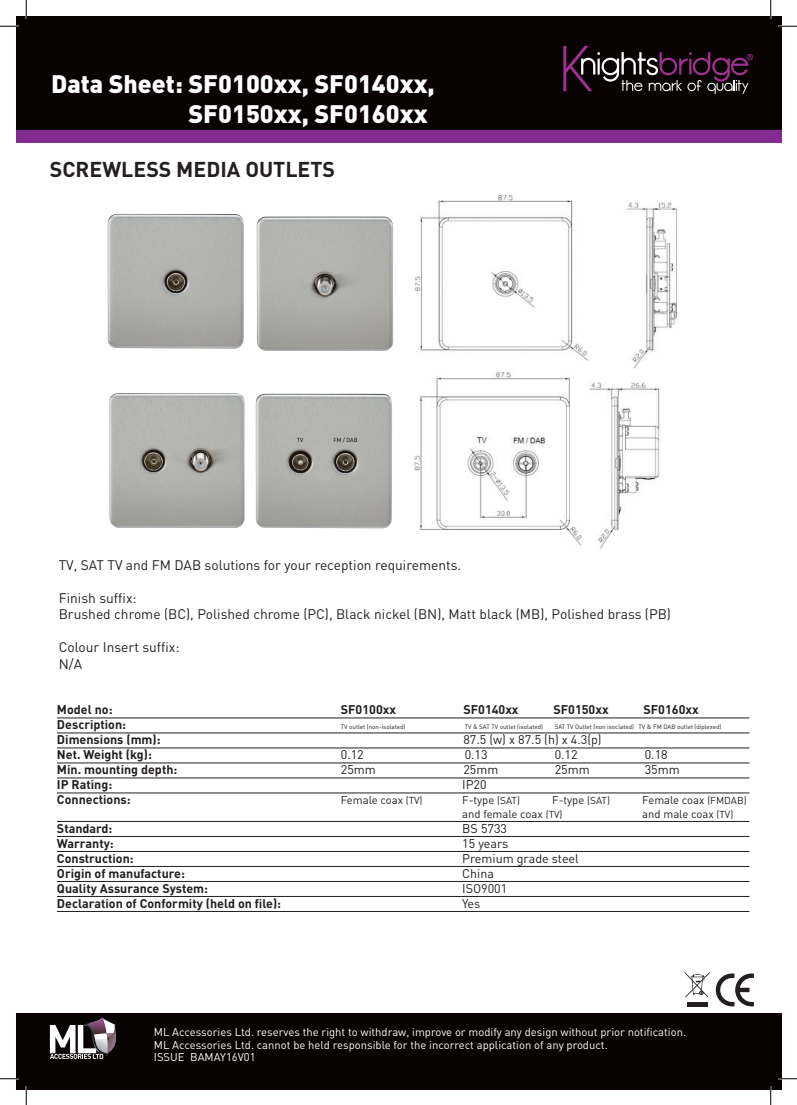
<style>
.page{position:relative;width:797px;height:1105px;background:#fff}
.page>*{position:absolute;margin:0;border:0;box-sizing:border-box;transform-origin:0 0}
.t1{font:900 25px/30px "DIN";color:#fff;text-align:right}
.t2{font:700 21.25px "DIN";color:#231f20}
.t3{font:13.75px/16.5px "DIN";color:#231f20}
.t4{font:700 12.5px "DIN";color:#231f20}
.t5{font:12.5px "DIN";color:#231f20}
.t6{font:11.25px/12.5px "DIN";color:#fff}
.t7{font:11.25px "DIN";color:#231f20}
.t8{font:6.25px "DIN";color:#231f20}
.s1{font-size:10px}
</style>
<div class="page">
<div style="left:16px;top:16px;width:765px;height:114px;background:#080302"></div>
<div style="left:16px;top:130px;width:765px;height:13px;background:#832b91"></div>
<svg style="left:563px;top:46px;width:190px;height:48px"></svg>
<div style="left:16px;top:1013px;width:765px;height:76px;background:#080302"></div>
<svg style="left:50px;top:1017px;width:66px;height:42px"></svg>
<div style="left:686px;top:1002px;width:21px;height:5px;background:#231f20"></div>
<svg style="left:684px;top:972px;width:70px;height:34px"></svg>
<hr style="left:57px;top:718px;width:692px;height:1px;background:#231f20">
<hr style="left:57px;top:733px;width:692px;height:1px;background:#231f20">
<hr style="left:57px;top:748px;width:692px;height:1px;background:#231f20">
<hr style="left:57px;top:763px;width:692px;height:1px;background:#231f20">
<hr style="left:57px;top:778px;width:692px;height:1px;background:#231f20">
<hr style="left:57px;top:793px;width:692px;height:1px;background:#231f20">
<hr style="left:57px;top:821px;width:692px;height:1px;background:#231f20">
<hr style="left:57px;top:836px;width:692px;height:1px;background:#231f20">
<hr style="left:57px;top:851px;width:692px;height:1px;background:#231f20">
<hr style="left:57px;top:866px;width:692px;height:1px;background:#231f20">
<hr style="left:57px;top:881px;width:692px;height:1px;background:#231f20">
<hr style="left:57px;top:896px;width:692px;height:1px;background:#231f20">
<hr style="left:57px;top:911px;width:692px;height:1px;background:#231f20">
<img style="left:414px;top:194px;width:263px;height:175px">
<img style="left:414px;top:372px;width:246px;height:177px">
<img style="left:108px;top:214px;width:136px;height:135px">
<img style="left:109px;top:393px;width:136px;height:135px">
<img style="left:256px;top:217px;width:137px;height:134px">
<img style="left:256px;top:394px;width:136px;height:134px">
<svg style="left:0;top:25px;width:19px;height:2px"></svg>
<svg style="left:778px;top:25px;width:19px;height:2px"></svg>
<svg style="left:0;top:1078px;width:19px;height:1px"></svg>
<svg style="left:778px;top:1078px;width:19px;height:1px"></svg>
<svg style="left:25px;top:0;width:2px;height:19px"></svg>
<svg style="left:25px;top:1086px;width:2px;height:19px"></svg>
<svg style="left:770px;top:0;width:1px;height:19px"></svg>
<svg style="left:770px;top:1086px;width:1px;height:19px"></svg>
<h1 class="t1" style="left:51px;top:67px;width:385px">Data Sheet: SF0100xx, SF0140xx,<br>SF0150xx, SF0160xx</h1>
<h2 class="t2" style="left:50px;top:155px;width:287px">SCREWLESS MEDIA OUTLETS</h2>
<p class="t3" style="left:59px;top:556px;width:404px">TV, SAT TV and FM DAB solutions for your reception requirements.</p>
<p class="t3" style="left:59px;top:589px;width:613px">Finish suffix:<br>Brushed chrome (BC), Polished chrome (PC), Black nickel (BN), Matt black (MB), Polished brass (PB)</p>
<p class="t3" style="left:59px;top:639px;width:122px">Colour Insert suffix:<br>N/A</p>
<p class="t4" style="left:57px;top:701px;width:57px">Model no:</p>
<p class="t4" style="left:341px;top:701px;width:57px">SF0100xx</p>
<p class="t4" style="left:463px;top:701px;width:57px">SF0140xx</p>
<p class="t4" style="left:553px;top:701px;width:57px">SF0150xx</p>
<p class="t4" style="left:643px;top:701px;width:57px">SF0160xx</p>
<p class="t4" style="left:57px;top:716px;width:71px">Description:</p>
<p class="t8" style="left:341px;top:723px;width:66px">TV outlet (non-isolated)</p>
<p class="t8" style="left:464px;top:723px;width:80px">TV &amp; SAT TV outlet (isolated)</p>
<p class="t8" style="left:554px;top:723px;width:168px">SAT TV Outlet (non isoclated) TV &amp; FM DAB outlet (diplexed)</p>
<p class="t4" style="left:57px;top:731px;width:105px">Dimensions (mm):</p>
<p class="t5" style="left:463px;top:732px;width:140px">87.5 (w) x 87.5 (h) x 4.3(p)</p>
<p class="t4" style="left:57px;top:746px;width:96px">Net. Weight (kg):</p>
<p class="t5" style="left:341px;top:747px;width:24px">0.12</p>
<p class="t5" style="left:464px;top:747px;width:24px">0.13</p>
<p class="t5" style="left:554px;top:747px;width:24px">0.12</p>
<p class="t5" style="left:644px;top:747px;width:24px">0.18</p>
<p class="t4" style="left:57px;top:761px;width:122px">Min. mounting depth:</p>
<p class="t5" style="left:341px;top:762px;width:37px">25mm</p>
<p class="t5" style="left:463px;top:762px;width:37px">25mm</p>
<p class="t5" style="left:554px;top:762px;width:37px">25mm</p>
<p class="t5" style="left:644px;top:762px;width:37px">35mm</p>
<p class="t4" style="left:57px;top:776px;width:57px">IP Rating:</p>
<p class="t5" style="left:462px;top:777px;width:26px">IP20</p>
<p class="t4" style="left:57px;top:791px;width:75px">Connections:</p>
<p class="t7" style="left:341px;top:793px;width:83px">Female coax <span class="s1">(TV)</span></p>
<p class="t7" style="left:462px;top:793px;width:59px">F-type <span class="s1">(SAT)</span></p>
<p class="t7" style="left:552px;top:793px;width:59px">F-type <span class="s1">(SAT)</span></p>
<p class="t7" style="left:642px;top:793px;width:106px">Female coax <span class="s1">(FMDAB)</span></p>
<p class="t7" style="left:462px;top:806px;width:102px">and female coax <span class="s1">(TV)</span></p>
<p class="t7" style="left:642px;top:806px;width:93px">and male coax <span class="s1">(TV)</span></p>
<p class="t4" style="left:57px;top:820px;width:57px">Standard:</p>
<p class="t5" style="left:462px;top:820px;width:46px">BS 5733</p>
<p class="t4" style="left:57px;top:835px;width:58px">Warranty:</p>
<p class="t5" style="left:462px;top:835px;width:48px">15 years</p>
<p class="t4" style="left:57px;top:850px;width:78px">Construction:</p>
<p class="t5" style="left:462px;top:850px;width:118px">Premium grade steel</p>
<p class="t4" style="left:57px;top:865px;width:129px">Origin of manufacture:</p>
<p class="t5" style="left:462px;top:865px;width:33px">China</p>
<p class="t4" style="left:57px;top:880px;width:153px">Quality Assurance System:</p>
<p class="t5" style="left:462px;top:880px;width:47px">ISO9001</p>
<p class="t4" style="left:57px;top:895px;width:225px">Declaration of Conformity (held on file):</p>
<p class="t5" style="left:462px;top:895px;width:20px">Yes</p>
<p class="t6" style="left:154px;top:1026px;width:533px">ML Accessories Ltd. reserves the right to withdraw, improve or modify any design without prior notification.<br>ML Accessories Ltd. cannot be held responsible for the incorrect application of any product.<br>ISSUE BAMAY16V01</p>
</div>
